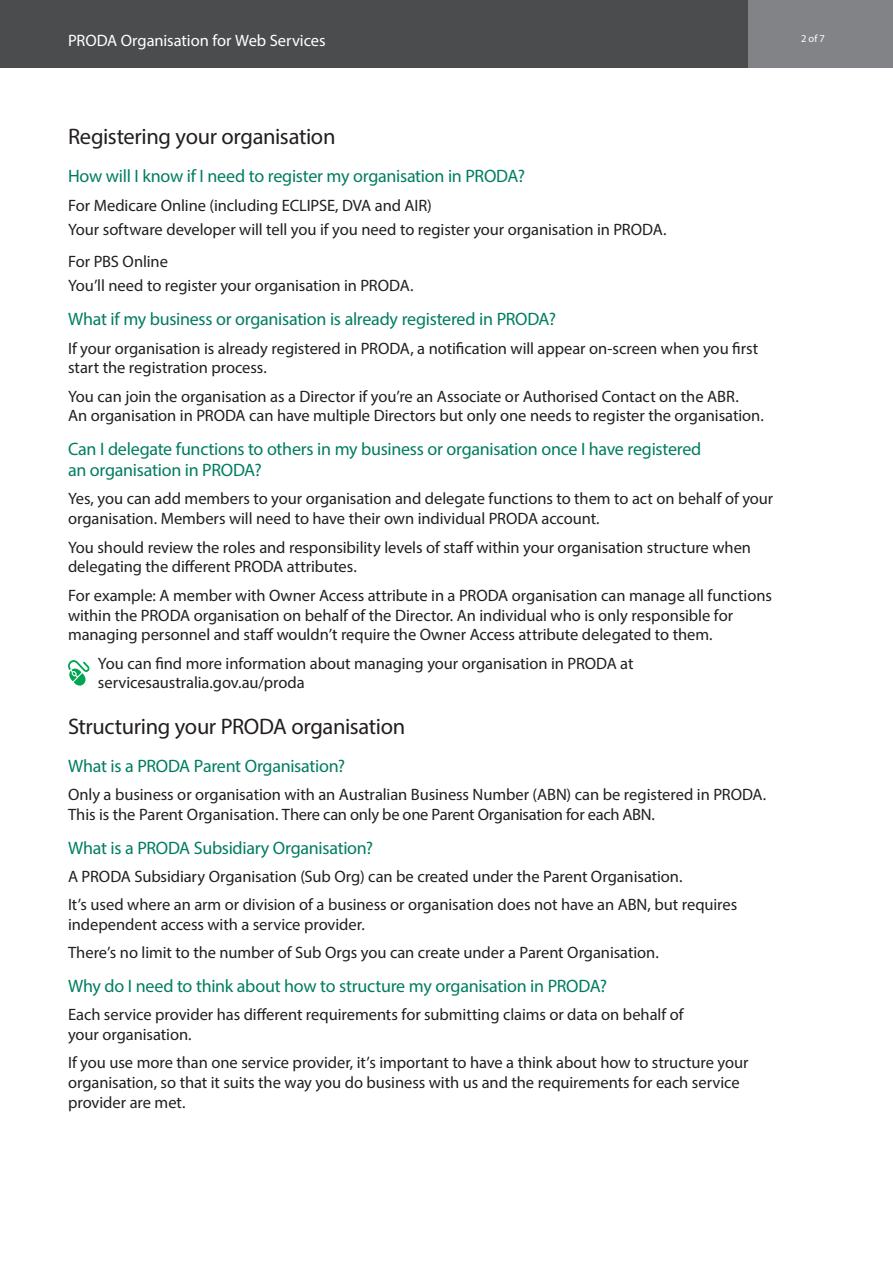
<style>
.page{position:relative;width:893px;height:1263px;background:#fff}
.page>*{position:absolute;margin:0;border:0;box-sizing:border-box;transform-origin:0 0}
.t1{font:22.5px "Myriad Pro";letter-spacing:-.02em;color:#231f20}
.t2{font:18px/21px "Myriad Pro";letter-spacing:-.015em;color:#007d60}
.t3{font:16.5px/19.8px "Myriad Pro";letter-spacing:-.005em;color:#231f20}
.t4{font:16.5px "Myriad Pro";letter-spacing:-.005em;color:#fff}
.t5{font:10.5px "Myriad Pro";color:#fff}
</style>
<div class="page">
<div style="left:0;top:0;width:893px;height:68px;background:#4b4c4d"></div>
<div style="left:748px;top:0;width:145px;height:68px;background:#818386"></div>
<svg style="left:68px;top:660px;width:21px;height:26px"></svg>
<p class="t4" style="left:68px;top:31px;width:259px">PRODA Organisation for Web Services</p>
<p class="t5" style="left:801px;top:32px;width:25px">2 of 7</p>
<h1 class="t1" style="left:68px;top:123px;width:269px">Registering your organisation</h1>
<p class="t2" style="left:68px;top:166px;width:458px">How will I know if I need to register my organisation in PRODA?</p>
<p class="t3" style="left:68px;top:193px;width:600px;line-height:24px">For Medicare Online (including ECLIPSE, DVA and AIR)<br>Your software developer will tell you if you need to register your organisation in PRODA.</p>
<p class="t3" style="left:68px;top:250px;width:347px;line-height:24px">For PBS Online<br>You’ll need to register your organisation in PRODA.</p>
<p class="t2" style="left:68px;top:308px;width:490px">What if my business or organisation is already registered in PRODA?</p>
<p class="t3" style="left:68px;top:338px;width:692px">If your organisation is already registered in PRODA, a notification will appear on-screen when you first start the registration process.</p>
<p class="t3" style="left:68px;top:386px;width:697px">You can join the organisation as a Director if you’re an Associate or Authorised Contact on the ABR.<br>An organisation in PRODA can have multiple Directors but only one needs to register the organisation.</p>
<p class="t2" style="left:68px;top:438px;width:635px">Can I delegate functions to others in my business or organisation once I have registered an organisation in PRODA?</p>
<p class="t3" style="left:68px;top:489px;width:707px">Yes, you can add members to your organisation and delegate functions to them to act on behalf of your organisation. Members will need to have their own individual PRODA account.</p>
<p class="t3" style="left:68px;top:537px;width:684px">You should review the roles and responsibility levels of staff within your organisation structure when delegating the different PRODA attributes.</p>
<p class="t3" style="left:68px;top:585px;width:705px">For example: A member with Owner Access attribute in a PRODA organisation can manage all functions within the PRODA organisation on behalf of the Director. An individual who is only responsible for managing personnel and staff wouldn’t require the Owner Access attribute delegated to them.</p>
<p class="t3" style="left:98px;top:653px;width:537px">You can find more information about managing your organisation in PRODA at servicesaustralia.gov.au/proda</p>
<h1 class="t1" style="left:68px;top:712px;width:339px">Structuring your PRODA organisation</h1>
<p class="t2" style="left:68px;top:755px;width:279px">What is a PRODA Parent Organisation?</p>
<p class="t3" style="left:68px;top:784px;width:700px">Only a business or organisation with an Australian Business Number (ABN) can be registered in PRODA.<br>This is the Parent Organisation. There can only be one Parent Organisation for each ABN.</p>
<p class="t2" style="left:68px;top:837px;width:307px">What is a PRODA Subsidiary Organisation?</p>
<p class="t3" style="left:68px;top:862px;width:671px;line-height:28.3px">A PRODA Subsidiary Organisation (Sub Org) can be created under the Parent Organisation.<br>It’s used where an arm or division of a business or organisation does not have an ABN, but requires</p>
<p class="t3" style="left:68px;top:910px;width:592px;line-height:28.3px">independent access with a service provider.<br>There’s no limit to the number of Sub Orgs you can create under a Parent Organisation.</p>
<p class="t2" style="left:68px;top:975px;width:541px">Why do I need to think about how to structure my organisation in PRODA?</p>
<p class="t3" style="left:68px;top:1005px;width:617px">Each service provider has different requirements for submitting claims or data on behalf of your organisation.</p>
<p class="t3" style="left:68px;top:1053px;width:682px">If you use more than one service provider, it’s important to have a think about how to structure your organisation, so that it suits the way you do business with us and the requirements for each service provider are met.</p>
</div>
